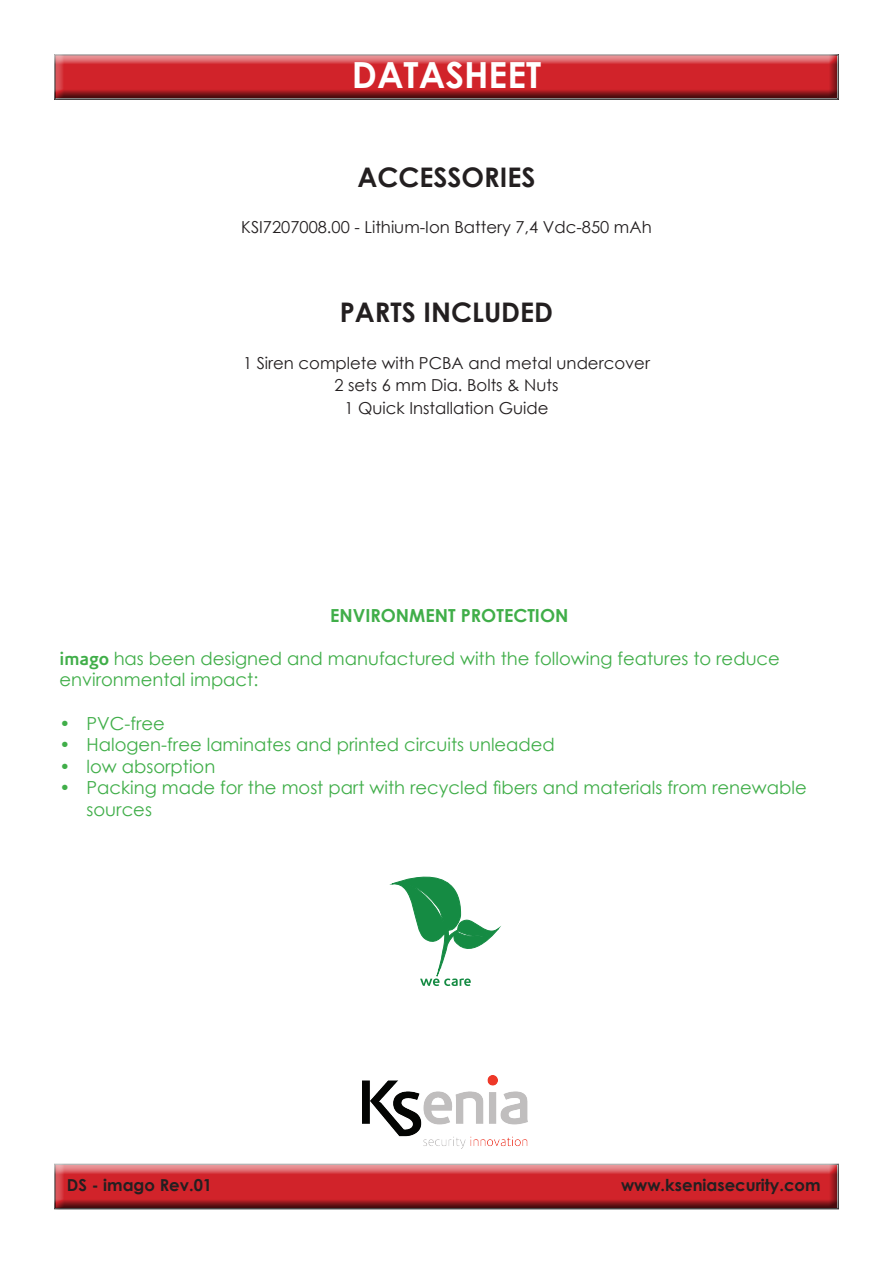
<style>
.page{position:relative;width:893px;height:1263px;background:#fff}
.page>*{position:absolute;margin:0;border:0;box-sizing:border-box;transform-origin:0 0}
.t1{font:700 36px "Century Gothic";color:#fff}
.t2{font:700 27px "Century Gothic";color:#231f20}
.t3{font:18px/21.6px "Century Gothic";color:#40ae49}
.t4{font:700 18px "Century Gothic";color:#40ae49}
.t5{font:16.5px/22.5px "Century Gothic";color:#231f20;text-align:center}
.t6{font:700 16.5px "Century Gothic";color:#231f20}
.s1{font-family:"Corisande";font-weight:700}
</style>
<div class="page">
<div style="left:53px;top:54px;width:786px;height:48px;background:#231f20;opacity:.75"></div>
<div style="left:53px;top:1163px;width:787px;height:48px;background:#231f20;opacity:.75"></div>
<img style="left:363px;top:1076px;width:165px;height:72px">
<svg style="left:392px;top:876px;width:107px;height:110px"></svg>
<h1 class="t1" style="left:352px;top:48px;width:191px">DATASHEET</h1>
<h2 class="t2" style="left:357px;top:156px;width:180px">ACCESSORIES</h2>
<p class="t5" style="left:241px;top:216px;width:412px">KSI7207008.00 - Lithium-Ion Battery 7,4 Vdc-850 mAh</p>
<h2 class="t2" style="left:340px;top:292px;width:215px">PARTS INCLUDED</h2>
<p class="t5" style="left:243px;top:351px;width:408px">1 Siren complete with PCBA and metal undercover<br>2 sets 6 mm Dia. Bolts &amp; Nuts<br>1 Quick Installation Guide</p>
<p class="t4" style="left:330px;top:601px;width:240px">ENVIRONMENT PROTECTION</p>
<p class="t3" style="left:60px;top:647px;width:722px"><span class="s1">imago</span> has been designed and manufactured with the following features to reduce environmental impact:</p>
<p class="t3" style="left:60px;top:712px;width:107px">• PVC-free</p>
<p class="t3" style="left:60px;top:734px;width:497px">• Halogen-free laminates and printed circuits unleaded</p>
<p class="t3" style="left:60px;top:755px;width:157px">• low absorption</p>
<p class="t3" style="left:87px;top:777px;width:722px;text-indent:-27px">• Packing made for the most part with recycled fibers and materials from renewable sources</p>
<p class="t6" style="left:67px;top:1172px;width:147px">DS - imago Rev.01</p>
<p class="t6" style="left:621px;top:1172px;width:201px">www.kseniasecurity.com</p>
</div>
